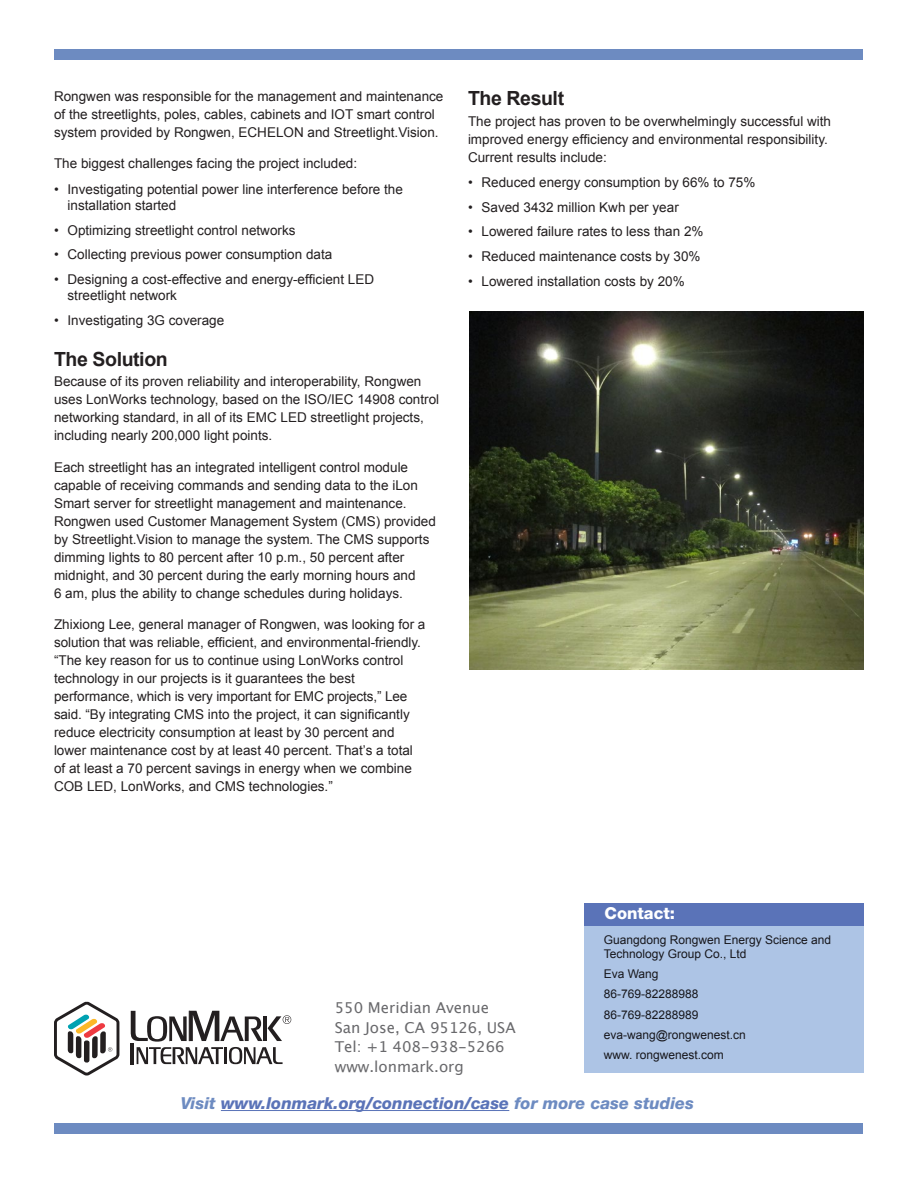
<style>
.page{position:relative;width:918px;height:1188px;background:#fff}
.page>*{position:absolute;margin:0;border:0;box-sizing:border-box;transform-origin:0 0}
.Subheads{font:700 19.5px "Arial";letter-spacing:-.02em;color:#231f20}
.Body_Copy{font:italic 800 16.5px "Helvetica Neue LT Pro";color:#5a73b8}
.Body_Copy-2{font:800 16.5px "Helvetica Neue LT Pro";color:#fff}
.Body_Copy-3{font:15px "Lucida Grande";color:#69696c}
.Body_Copy-4{font:13.5px/18px "Arial";color:#231f20}
.t1{font:12px/20.2px "Arial";color:#231f20}
.s1{color:#6d8bc1}
</style>
<div class="page">
<div style="left:584px;top:907px;width:280px;height:166px;background:#adc4e5"></div>
<div style="left:54px;top:1123px;width:808px;height:10px;background:#6d8bc1"></div>
<div style="left:54px;top:49px;width:808px;height:10px;background:#6d8bc1"></div>
<svg style="left:54px;top:1002px;width:65px;height:74px"></svg>
<svg style="left:131px;top:1011px;width:160px;height:53px"></svg>
<hr style="left:221px;top:1110px;width:288px;height:1px;background:#5a73b8">
<div style="left:584px;top:903px;width:280px;height:22px;background:#5a73b8"></div>
<img style="left:470px;top:311px;width:394px;height:359px">
<p class="Body_Copy-4" style="left:54px;top:87px;width:391px">Rongwen was responsible for the management and maintenance of the streetlights, poles, cables, cabinets and IOT smart control system provided by Rongwen, ECHELON and Streetlight.Vision.</p>
<p class="Body_Copy-4" style="left:54px;top:154px;width:305px">The biggest challenges facing the project included:</p>
<p class="Body_Copy-4" style="left:68px;top:181px;width:337px;line-height:16.5px;text-indent:-14px">• Investigating potential power line interference before the installation started</p>
<p class="Body_Copy-4" style="left:54px;top:221px;width:243px">• Optimizing streetlight control networks</p>
<p class="Body_Copy-4" style="left:54px;top:246px;width:280px">• Collecting previous power consumption data</p>
<p class="Body_Copy-4" style="left:68px;top:271px;width:308px;line-height:16.5px;text-indent:-14px">• Designing a cost-effective and energy-efficient LED streetlight network</p>
<p class="Body_Copy-4" style="left:54px;top:311px;width:172px">• Investigating 3G coverage</p>
<p class="Subheads" style="left:54px;top:346px;width:115px">The Solution</p>
<p class="Body_Copy-4" style="left:54px;top:373px;width:387px">Because of its proven reliability and interoperability, Rongwen uses LonWorks technology, based on the ISO/IEC 14908 control networking standard, in all of its EMC LED streetlight projects, including nearly 200,000 light points.</p>
<p class="Body_Copy-4" style="left:54px;top:458px;width:383px">Each streetlight has an integrated intelligent control module capable of receiving commands and sending data to the iLon Smart server for streetlight management and maintenance.<br>Rongwen used Customer Management System (CMS) provided by Streetlight.Vision to manage the system. The CMS supports dimming lights to 80 percent after 10 p.m., 50 percent after midnight, and 30 percent during the early morning hours and<br>6 am, plus the ability to change schedules during holidays.</p>
<p class="Body_Copy-4" style="left:54px;top:616px;width:373px">Zhixiong Lee, general manager of Rongwen, was looking for a solution that was reliable, efficient, and environmental-friendly. “The key reason for us to continue using LonWorks control technology in our projects is it guarantees the best performance, which is very important for EMC projects,” Lee said. “By integrating CMS into the project, it can significantly reduce electricity consumption at least by 30 percent and lower maintenance cost by at least 40 percent. That’s a total of at least a 70 percent savings in energy when we combine COB LED, LonWorks, and CMS technologies.”</p>
<p class="Subheads" style="left:468px;top:85px;width:98px">The Result</p>
<p class="Body_Copy-4" style="left:468px;top:112px;width:365px">The project has proven to be overwhelmingly successful with improved energy efficiency and environmental responsibility.<br>Current results include:</p>
<p class="Body_Copy-4" style="left:468px;top:174px;width:289px">• Reduced energy consumption by 66% to 75%</p>
<p class="Body_Copy-4" style="left:468px;top:198px;width:212px">• Saved 3432 million Kwh per year</p>
<p class="Body_Copy-4" style="left:468px;top:223px;width:237px">• Lowered failure rates to less than 2%</p>
<p class="Body_Copy-4" style="left:468px;top:247px;width:234px">• Reduced maintenance costs by 30%</p>
<p class="Body_Copy-4" style="left:468px;top:272px;width:218px">• Lowered installation costs by 20%</p>
<p class="Body_Copy-2" style="left:605px;top:904px;width:72px">Contact:</p>
<p class="t1" style="left:604px;top:933px;width:229px;line-height:13.5px">Guangdong Rongwen Energy Science and<br>Technology Group Co., Ltd</p>
<p class="t1" style="left:604px;top:964px;width:144px">Eva Wang<br>86-769-82288988<br>86-769-82288989 eva-wang@rongwenest.cn www. rongwenest.com</p>
<p class="Body_Copy-3" style="left:335px;top:999px;width:156px">550 Meridian Avenue</p>
<p class="Body_Copy-3" style="left:335px;top:1019px;width:182px">San Jose, CA 95126, USA</p>
<p class="Body_Copy-3" style="left:335px;top:1038px;width:171px">Tel: +1 408-938-5266</p>
<p class="Body_Copy-3" style="left:335px;top:1058px;width:130px">www.lonmark.org</p>
<p class="Body_Copy" style="left:181px;top:1093px;width:515px"><span class="s1">Visit</span> www.lonmark.org/connection/case <span class="s1">for more case studies</span></p>
</div>
